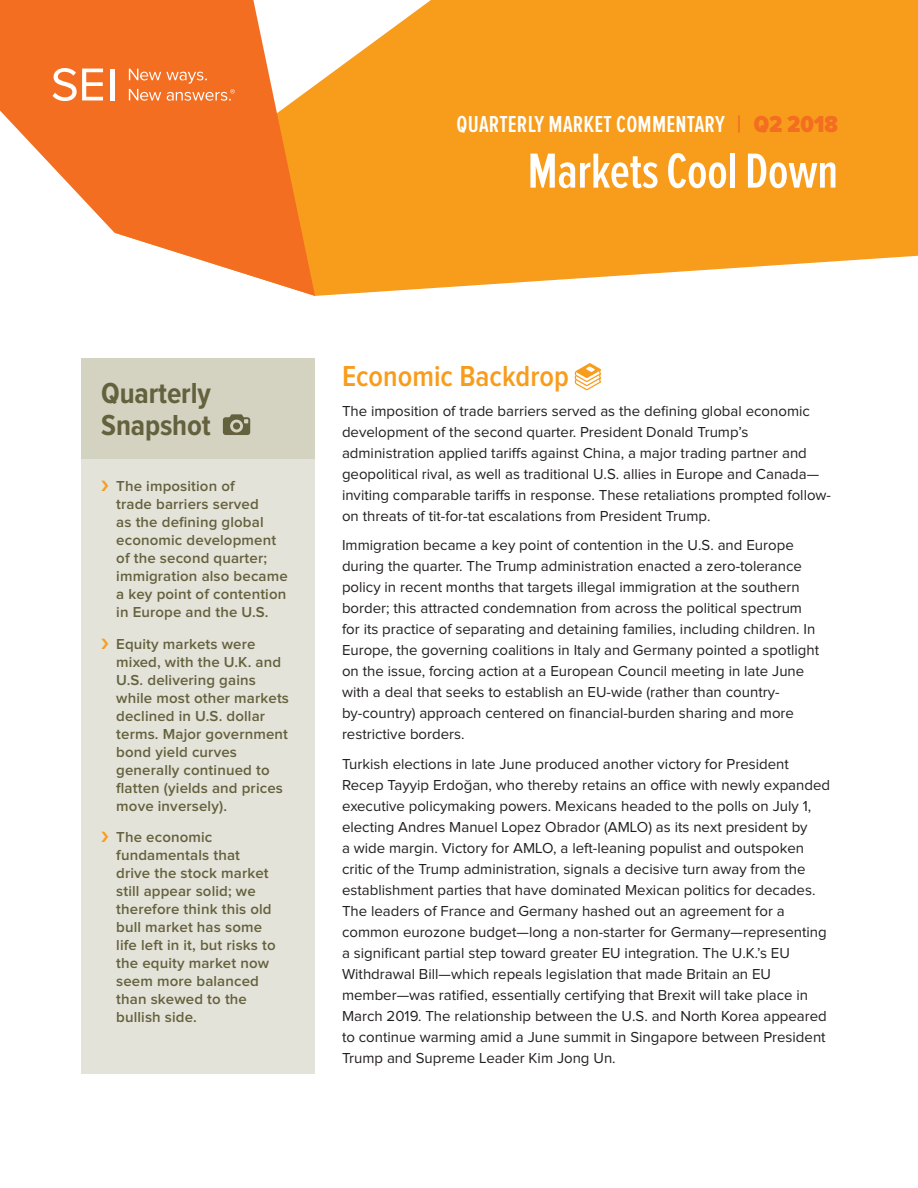
<style>
.page{position:relative;width:918px;height:1188px;background:#fff}
.page>*{position:absolute;margin:0;border:0;box-sizing:border-box;transform-origin:0 0}
.t1{font:600 51px "Proxima Nova Ex Cn";letter-spacing:-.005em;color:#fff}
.Head_snapshot{font:700 30px/32.5px "Proxima Nova Cond";letter-spacing:-.005em;color:#64613e}
.Head_body{font:600 30px "Proxima Nova Cond";color:#f89c1c}
.t2{font:600 24px "Proxima Nova Ex Cn";letter-spacing:.01em;color:#fff}
.Body_Copy__10pt__R{font:15px/21px "Proxima Nova";color:#231f20}
.t3{font:600 15px/18px "Proxima Nova";letter-spacing:.01em;color:#64613e}
.s1{font-family:"Proxima Nova Cond";color:#f36e21}
.s2{font-family:"Proxima Nova Cond";font-weight:900;color:#f36e21}
</style>
<div class="page">
<svg style="left:315px;top:0;width:603px;height:296px;background:#f8a531"></svg>
<svg style="left:0;top:0;width:315px;height:296px;fill:#f36e21"></svg>
<div style="left:110px;top:69px;width:5px;height:31px;background:#fff"></div>
<svg style="left:53px;top:68px;width:50px;height:33px"></svg>
<svg style="left:129px;top:69px;width:106px;height:32px;background:#f48544"></svg>
<svg style="left:575px;top:363px;width:26px;height:27px"></svg>
<div style="left:81px;top:359px;width:234px;height:100px;background:#d4d3c2"></div>
<svg style="left:223px;top:414px;width:27px;height:21px"></svg>
<div style="left:81px;top:459px;width:234px;height:615px;background:#e4e3d9"></div>
<p class="t2" style="left:456px;top:111px;width:383px">QUARTERLY MARKET COMMENTARY <span class="s1">|</span> <span class="s2">Q2 2018</span></p>
<p class="t1" style="left:528px;top:142px;width:312px">Markets Cool Down</p>
<p class="Head_snapshot" style="left:101px;top:377px;width:111px">Quarterly<br>Snapshot</p>
<p class="t3" style="left:116px;top:478px;width:173px">The imposition of<br>trade barriers served<br>as the defining global economic development of the second quarter; immigration also became a key point of contention in Europe and the U.S.</p>
<p class="t3" style="left:116px;top:635px;width:174px">Equity markets were mixed, with the U.K. and<br>U.S. delivering gains while most other markets declined in U.S. dollar terms. Major government bond yield curves generally continued to flatten (yields and prices move inversely).</p>
<p class="t3" style="left:116px;top:829px;width:161px">The economic fundamentals that drive the stock market still appear solid; we therefore think this old bull market has some life left in it, but risks to the equity market now seem more balanced than skewed to the bullish side.</p>
<p class="Head_body" style="left:342px;top:359px;width:229px">Economic Backdrop</p>
<p class="Body_Copy__10pt__R" style="left:342px;top:401px;width:491px">The imposition of trade barriers served as the defining global economic development of the second quarter. President Donald Trump’s administration applied tariffs against China, a major trading partner and geopolitical rival, as well as traditional U.S. allies in Europe and Canada— inviting comparable tariffs in response. These retaliations prompted follow&shy;on threats of tit-for-tat escalations from President Trump.</p>
<p class="Body_Copy__10pt__R" style="left:342px;top:535px;width:479px">Immigration became a key point of contention in the U.S. and Europe during the quarter. The Trump administration enacted a zero-tolerance policy in recent months that targets illegal immigration at the southern border; this attracted condemnation from across the political spectrum for its practice of separating and detaining families, including children. In Europe, the governing coalitions in Italy and Germany pointed a spotlight on the issue, forcing action at a European Council meeting in late June with a deal that seeks to establish an EU-wide (rather than country&shy;by-country) approach centered on financial-burden sharing and more restrictive borders.</p>
<p class="Body_Copy__10pt__R" style="left:342px;top:754px;width:490px">Turkish elections in late June produced another victory for President Recep Tayyip Erdoğan, who thereby retains an office with newly expanded executive policymaking powers. Mexicans headed to the polls on July 1, electing Andres Manuel Lopez Obrador (AMLO) as its next president by<br>a wide margin. Victory for AMLO, a left-leaning populist and outspoken critic of the Trump administration, signals a decisive turn away from the establishment parties that have dominated Mexican politics for decades.<br>The leaders of France and Germany hashed out an agreement for a common eurozone budget—long a non-starter for Germany—representing a significant partial step toward greater EU integration. The U.K.’s EU Withdrawal Bill—which repeals legislation that made Britain an EU member—was ratified, essentially certifying that Brexit will take place in March 2019. The relationship between the U.S. and North Korea appeared to continue warming amid a June summit in Singapore between President Trump and Supreme Leader Kim Jong Un.</p>
</div>
